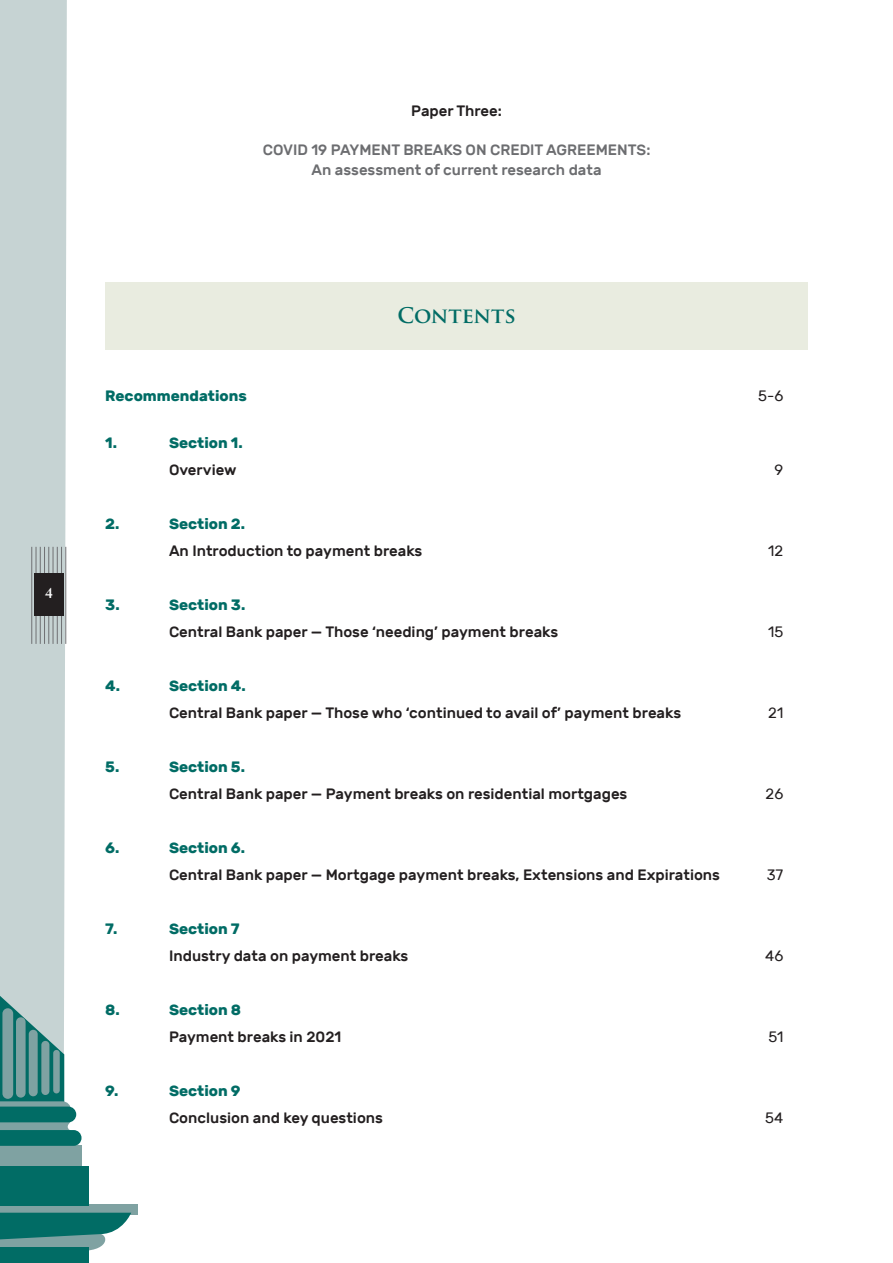
<style>
.page{position:relative;width:893px;height:1263px;background:#fff}
.page>*{position:absolute;margin:0;border:0;box-sizing:border-box;transform-origin:0 0}
.t1{font:700 21px "Trajan Pro";color:#016c65}
.t2{font:500 15px "Rubik";color:#231f20}
.t3{font:700 15px "Rubik";color:#016c65}
.t4{font:500 15px "Rubik";color:#6c6d70}
.t5{font:15px "Rubik";color:#231f20}
.t6{font:600 15px "Adobe Caslon Pro";color:#fff}
</style>
<div class="page">
<div style="left:0;top:0;width:67px;height:976px;background:#c6d3d3"></div>
<hr style="left:31px;top:547px;width:1px;height:97px;background:#6f7073">
<hr style="left:36px;top:547px;width:1px;height:97px;background:#6f7073">
<hr style="left:40px;top:547px;width:1px;height:97px;background:#6f7073">
<hr style="left:44px;top:547px;width:1px;height:97px;background:#6f7073">
<hr style="left:48px;top:547px;width:1px;height:97px;background:#6f7073">
<hr style="left:53px;top:547px;width:1px;height:97px;background:#6f7073">
<hr style="left:57px;top:547px;width:1px;height:97px;background:#6f7073">
<hr style="left:61px;top:547px;width:1px;height:97px;background:#6f7073">
<hr style="left:65px;top:547px;width:1px;height:97px;background:#6f7073">
<div style="left:34px;top:574px;width:30px;height:42px;background:#231f20"></div>
<div style="left:0;top:1248px;width:89px;height:15px;background:#016c65"></div>
<div style="left:0;top:1145px;width:82px;height:21px;background:#7fa2a2"></div>
<svg style="left:0;top:1204px;width:137px;height:10px"></svg>
<svg style="left:0;top:1213px;width:131px;height:38px"></svg>
<svg style="left:0;top:976px;width:82px;height:170px"></svg>
<div style="left:0;top:1166px;width:89px;height:39px;background:#016c65"></div>
<div style="left:2px;top:1008px;width:11px;height:91px;background:#7fa2a2;border-radius:5px"></div>
<div style="left:16px;top:1017px;width:10px;height:80px;background:#7fa2a2;border-radius:5px"></div>
<div style="left:29px;top:1030px;width:9px;height:66px;background:#7fa2a2;border-radius:4px"></div>
<div style="left:41px;top:1041px;width:8px;height:54px;background:#7fa2a2;border-radius:4px"></div>
<div style="left:53px;top:1050px;width:7px;height:43px;background:#7fa2a2;border-radius:3px"></div>
<div style="left:105px;top:283px;width:703px;height:67px;background:#e9ece0"></div>
<p class="t6" style="left:45px;top:584px;width:9px">4</p>
<p class="t2" style="left:411px;top:102px;width:92px">Paper Three:</p>
<p class="t4" style="left:263px;top:141px;width:389px">COVID 19 PAYMENT BREAKS ON CREDIT AGREEMENTS:</p>
<p class="t4" style="left:312px;top:161px;width:292px">An assessment of current research data</p>
<p class="t1" style="left:397px;top:304px;width:120px">CONTENTS</p>
<p class="t3" style="left:105px;top:387px;width:143px">Recommendations</p>
<p class="t5" style="left:758px;top:387px;width:27px">5-6</p>
<p class="t3" style="left:105px;top:434px;width:13px">1.</p>
<p class="t3" style="left:169px;top:434px;width:75px">Section 1.</p>
<p class="t2" style="left:169px;top:461px;width:69px">Overview</p>
<p class="t5" style="left:775px;top:461px;width:10px">9</p>
<p class="t3" style="left:105px;top:515px;width:16px">2.</p>
<p class="t3" style="left:169px;top:515px;width:78px">Section 2.</p>
<p class="t2" style="left:169px;top:542px;width:255px">An Introduction to payment breaks</p>
<p class="t5" style="left:768px;top:542px;width:17px">12</p>
<p class="t3" style="left:105px;top:596px;width:16px">3.</p>
<p class="t3" style="left:169px;top:596px;width:78px">Section 3.</p>
<p class="t2" style="left:169px;top:623px;width:391px">Central Bank paper — Those ‘needing’ payment breaks</p>
<p class="t5" style="left:768px;top:623px;width:17px">15</p>
<p class="t3" style="left:105px;top:677px;width:16px">4.</p>
<p class="t3" style="left:169px;top:677px;width:78px">Section 4.</p>
<p class="t2" style="left:169px;top:704px;width:514px">Central Bank paper — Those who ‘continued to avail of’ payment breaks</p>
<p class="t5" style="left:768px;top:704px;width:17px">21</p>
<p class="t3" style="left:105px;top:758px;width:16px">5.</p>
<p class="t3" style="left:169px;top:758px;width:77px">Section 5.</p>
<p class="t2" style="left:169px;top:785px;width:460px">Central Bank paper — Payment breaks on residential mortgages</p>
<p class="t5" style="left:766px;top:785px;width:19px">26</p>
<p class="t3" style="left:105px;top:839px;width:16px">6.</p>
<p class="t3" style="left:169px;top:839px;width:78px">Section 6.</p>
<p class="t2" style="left:169px;top:866px;width:553px">Central Bank paper — Mortgage payment breaks, Extensions and Expirations</p>
<p class="t5" style="left:767px;top:866px;width:18px">37</p>
<p class="t3" style="left:105px;top:920px;width:14px">7.</p>
<p class="t3" style="left:169px;top:920px;width:72px">Section 7</p>
<p class="t2" style="left:169px;top:947px;width:241px">Industry data on payment breaks</p>
<p class="t5" style="left:765px;top:947px;width:20px">46</p>
<p class="t3" style="left:105px;top:1001px;width:16px">8.</p>
<p class="t3" style="left:169px;top:1001px;width:74px">Section 8</p>
<p class="t2" style="left:169px;top:1028px;width:174px">Payment breaks in 2021</p>
<p class="t5" style="left:768px;top:1028px;width:16px">51</p>
<p class="t3" style="left:105px;top:1082px;width:15px">9.</p>
<p class="t3" style="left:169px;top:1082px;width:73px">Section 9</p>
<p class="t2" style="left:169px;top:1109px;width:215px">Conclusion and key questions</p>
<p class="t5" style="left:765px;top:1109px;width:20px">54</p>
</div>
